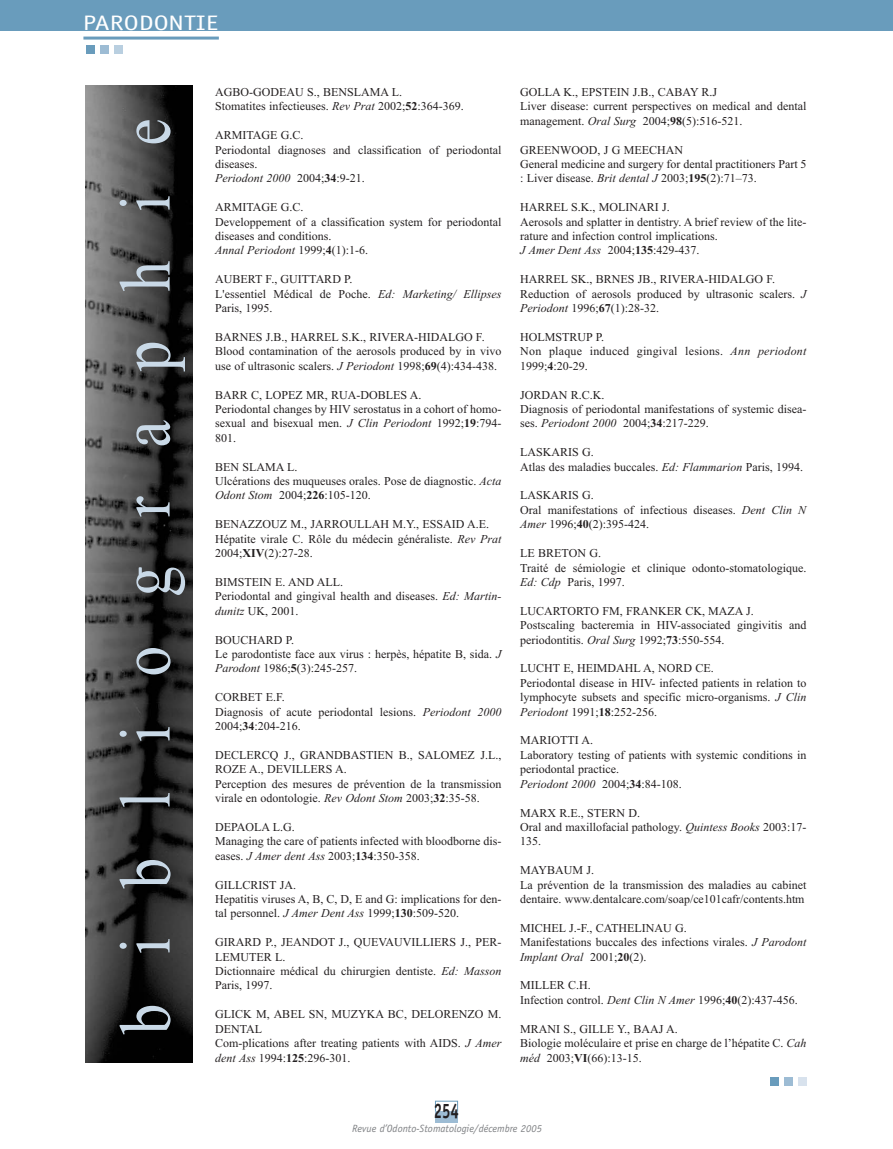
<style>
.page{position:relative;width:893px;height:1149px;background:#fff}
.page>*{position:absolute;margin:0;border:0;box-sizing:border-box;transform-origin:0 0}
.t1{font:72px "Times New Roman";letter-spacing:.8em;color:#c9d9e7;scale:.85 1}
.t2{font:21px "Officina Sans";color:#fff;scale:1.28 1}
.t3{font:700 21px "Officina Sans";color:#231f20;scale:.72 1}
.t4{font:12px/14.4px "Times New Roman";color:#231f20}
.t5{font:italic 10.5px "Officina Sans";color:#808285}
.s1{font-style:italic}
.s2{font-weight:700}
</style>
<div class="page">
<div style="left:435px;top:1100px;width:23px;height:11px;border:1px solid #699cbc"></div>
<div style="left:435px;top:1111px;width:23px;height:11px;background:#9dbcd4"></div>
<div style="left:0;top:0;width:893px;height:31px;background:#699cbc"></div>
<div style="left:770px;top:1076px;width:9px;height:9px;background:#699cbc"></div>
<div style="left:784px;top:1076px;width:8px;height:9px;background:#9dbcd4"></div>
<div style="left:798px;top:1076px;width:8px;height:9px;background:#d8e2ed"></div>
<div style="left:86px;top:45px;width:9px;height:9px;background:#699cbc"></div>
<div style="left:100px;top:45px;width:8px;height:9px;background:#9dbcd4"></div>
<div style="left:114px;top:45px;width:8px;height:9px;background:#b9cfe0"></div>
<hr style="left:83px;top:37px;width:136px;height:3px;background:#699cbc">
<img style="left:85px;top:86px;width:108px;height:976px">
<h2 class="t2" style="left:83px;top:15px;width:107px">PARODONTIE</h2>
<h1 class="t1" style="left:120px;top:1034px;width:1078px;rotate:-90deg">bibliographie</h1>
<p class="t4" style="left:215px;top:86px;width:250px">AGBO-GODEAU S., BENSLAMA L.<br>Stomatites infectieuses. <span class="s1">Rev Prat</span> 2002;<span class="s2">52</span>:364-369.</p>
<p class="t4" style="left:215px;top:129px;width:288px">ARMITAGE G.C.<br>Periodontal diagnoses and classification of periodontal diseases.<br><span class="s1">Periodont 2000</span> 2004;<span class="s2">34</span>:9-21.</p>
<p class="t4" style="left:215px;top:201px;width:288px">ARMITAGE G.C.<br>Developpement of a classification system for periodontal diseases and conditions.<br><span class="s1">Annal Periodont</span> 1999;<span class="s2">4</span>(1):1-6.</p>
<p class="t4" style="left:215px;top:273px;width:288px">AUBERT F., GUITTARD P.<br>L'essentiel Médical de Poche. <span class="s1">Ed: Marketing/ Ellipses<br></span>Paris, 1995.</p>
<p class="t4" style="left:215px;top:331px;width:288px">BARNES J.B., HARREL S.K., RIVERA-HIDALGO F.<br>Blood contamination of the aerosols produced by in vivo use of ultrasonic scalers. <span class="s1">J Periodont</span> 1998;<span class="s2">69</span>(4):434-438.</p>
<p class="t4" style="left:215px;top:388px;width:288px">BARR C, LOPEZ MR, RUA-DOBLES A.<br>Periodontal changes by HIV serostatus in a cohort of homo&shy;sexual and bisexual men. <span class="s1">J Clin Periodont</span> 1992;<span class="s2">19</span>:794- 801.</p>
<p class="t4" style="left:215px;top:460px;width:288px">BEN SLAMA L.<br>Ulcérations des muqueuses orales. Pose de diagnostic. <span class="s1">Acta<br>Odont Stom</span> 2004;<span class="s2">226</span>:105-120.</p>
<p class="t4" style="left:215px;top:518px;width:288px">BENAZZOUZ M., JARROULLAH M.Y., ESSAID A.E.<br>Hépatite virale C. Rôle du médecin généraliste. <span class="s1">Rev Prat<br></span>2004;<span class="s2">XIV</span>(2):27-28.</p>
<p class="t4" style="left:215px;top:575px;width:288px">BIMSTEIN E. AND ALL.<br>Periodontal and gingival health and diseases. <span class="s1">Ed: Martin&shy;dunitz</span> UK, 2001.</p>
<p class="t4" style="left:215px;top:633px;width:288px">BOUCHARD P.<br>Le parodontiste face aux virus : herpès, hépatite B, sida. <span class="s1">J<br>Parodont</span> 1986;<span class="s2">5</span>(3):245-257.</p>
<p class="t4" style="left:215px;top:691px;width:288px">CORBET E.F.<br>Diagnosis of acute periodontal lesions. <span class="s1">Periodont 2000<br></span>2004;<span class="s2">34</span>:204-216.</p>
<p class="t4" style="left:215px;top:748px;width:288px">DECLERCQ J., GRANDBASTIEN B., SALOMEZ J.L., ROZE A., DEVILLERS A.<br>Perception des mesures de prévention de la transmission virale en odontologie. <span class="s1">Rev Odont Stom</span> 2003;<span class="s2">32</span>:35-58.</p>
<p class="t4" style="left:215px;top:820px;width:288px">DEPAOLA L.G.<br>Managing the care of patients infected with bloodborne dis&shy;eases. <span class="s1">J Amer dent Ass</span> 2003;<span class="s2">134</span>:350-358.</p>
<p class="t4" style="left:215px;top:878px;width:288px">GILLCRIST JA.<br>Hepatitis viruses A, B, C, D, E and G: implications for den&shy;tal personnel. <span class="s1">J Amer Dent Ass</span> 1999;<span class="s2">130</span>:509-520.</p>
<p class="t4" style="left:215px;top:935px;width:288px">GIRARD P., JEANDOT J., QUEVAUVILLIERS J., PER-<br>LEMUTER L.<br>Dictionnaire médical du chirurgien dentiste. <span class="s1">Ed: Masson<br></span>Paris, 1997.</p>
<p class="t4" style="left:215px;top:1007px;width:288px">GLICK M, ABEL SN, MUZYKA BC, DELORENZO M.<br>DENTAL<br>Com-plications after treating patients with AIDS. <span class="s1">J Amer dent Ass</span> 1994:<span class="s2">125</span>:296-301.</p>
<p class="t4" style="left:520px;top:86px;width:288px">GOLLA K., EPSTEIN J.B., CABAY R.J<br>Liver disease: current perspectives on medical and dental management. <span class="s1">Oral Surg</span> 2004;<span class="s2">98</span>(5):516-521.</p>
<p class="t4" style="left:520px;top:143px;width:288px">GREENWOOD, J G MEECHAN<br>General medicine and surgery for dental practitioners Part 5 : Liver disease. <span class="s1">Brit dental J</span> 2003;<span class="s2">195</span>(2):71–73.</p>
<p class="t4" style="left:520px;top:201px;width:288px">HARREL S.K., MOLINARI J.<br>Aerosols and splatter in dentistry. A brief review of the lite&shy;rature and infection control implications.<br><span class="s1">J Amer Dent Ass</span> 2004;<span class="s2">135</span>:429-437.</p>
<p class="t4" style="left:520px;top:273px;width:288px">HARREL SK., BRNES JB., RIVERA-HIDALGO F.<br>Reduction of aerosols produced by ultrasonic scalers. <span class="s1">J<br>Periodont</span> 1996;<span class="s2">67</span>(1):28-32.</p>
<p class="t4" style="left:520px;top:331px;width:288px">HOLMSTRUP P.<br>Non plaque induced gingival lesions. <span class="s1">Ann periodont<br></span>1999;<span class="s2">4</span>:20-29.</p>
<p class="t4" style="left:520px;top:388px;width:288px">JORDAN R.C.K.<br>Diagnosis of periodontal manifestations of systemic disea&shy;ses. <span class="s1">Periodont 2000</span> 2004;<span class="s2">34</span>:217-229.</p>
<p class="t4" style="left:520px;top:446px;width:284px">LASKARIS G.<br>Atlas des maladies buccales. <span class="s1">Ed: Flammarion</span> Paris, 1994.</p>
<p class="t4" style="left:520px;top:489px;width:287px">LASKARIS G.<br>Oral manifestations of infectious diseases. <span class="s1">Dent Clin N<br>Amer</span> 1996;<span class="s2">40</span>(2):395-424.</p>
<p class="t4" style="left:520px;top:547px;width:288px">LE BRETON G.<br>Traité de sémiologie et clinique odonto-stomatologique.<br><span class="s1">Ed: Cdp</span> Paris, 1997.</p>
<p class="t4" style="left:520px;top:604px;width:288px">LUCARTORTO FM, FRANKER CK, MAZA J.<br>Postscaling bacteremia in HIV-associated gingivitis and periodontitis. <span class="s1">Oral Surg</span> 1992;<span class="s2">73</span>:550-554.</p>
<p class="t4" style="left:520px;top:662px;width:288px">LUCHT E, HEIMDAHL A, NORD CE.<br>Periodontal disease in HIV- infected patients in relation to lymphocyte subsets and specific micro-organisms. <span class="s1">J Clin Periodont</span> 1991;<span class="s2">18</span>:252-256.</p>
<p class="t4" style="left:520px;top:734px;width:288px">MARIOTTI A.<br>Laboratory testing of patients with systemic conditions in periodontal practice.<br><span class="s1">Periodont 2000</span> 2004;<span class="s2">34</span>:84-108.</p>
<p class="t4" style="left:520px;top:806px;width:288px">MARX R.E., STERN D.<br>Oral and maxillofacial pathology. <span class="s1">Quintess Books</span> 2003:17-<br>135.</p>
<p class="t4" style="left:520px;top:863px;width:288px">MAYBAUM J.<br>La prévention de la transmission des maladies au cabinet dentaire. www.dentalcare.com/soap/ce101cafr/contents.htm</p>
<p class="t4" style="left:520px;top:921px;width:288px">MICHEL J.-F., CATHELINAU G.<br>Manifestations buccales des infections virales. <span class="s1">J Parodont<br>Implant Oral</span> 2001;<span class="s2">20</span>(2).</p>
<p class="t4" style="left:520px;top:979px;width:279px">MILLER C.H.<br>Infection control. <span class="s1">Dent Clin N Amer</span> 1996;<span class="s2">40</span>(2):437-456.</p>
<p class="t4" style="left:520px;top:1022px;width:288px">MRANI S., GILLE Y., BAAJ A.<br>Biologie moléculaire et prise en charge de l’hépatite C. <span class="s1">Cah méd</span> 2003;<span class="s2">VI</span>(66):13-15.</p>
<h2 class="t3" style="left:434px;top:1102px;width:36px">254</h2>
<p class="t5" style="left:352px;top:1124px;width:191px">Revue d’Odonto-Stomatologie/décembre 2005</p>
</div>
